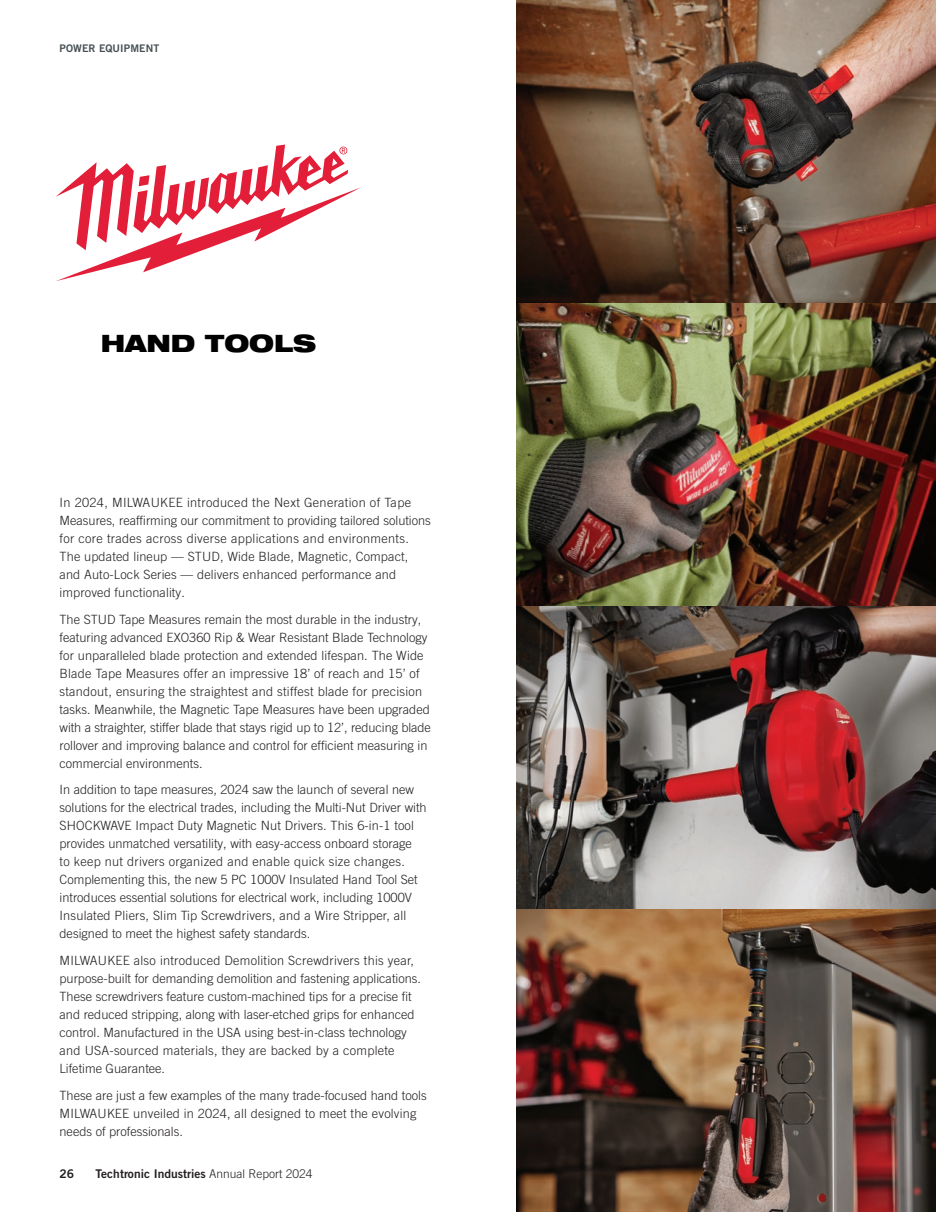
<style>
.page{position:relative;width:936px;height:1212px;background:#fff}
.page>*{position:absolute;margin:0;border:0;box-sizing:border-box;transform-origin:0 0}
.t1{font:900 expanded 24px "Helvetica Neue LT Std";color:#000}
.t2{font:300 12.75px/18px "Trade Gothic LT Pro";color:#231f20}
.t3{font:12px "Trade Gothic LT Pro Bd 2";color:#231f20}
.t4{font:10.5px "Trade Gothic LT Pro Bd 2";letter-spacing:.01em;color:#475153}
.s1{font-family:"Trade Gothic LT Pro";font-weight:300}
</style>
<div class="page">
<svg style="left:56px;top:145px;width:305px;height:136px"></svg>
<img style="left:516px;top:909px;width:419px;height:303px">
<svg style="left:516px;top:606px;width:419px;height:303px;background:#765e5b"></svg>
<img style="left:516px;top:303px;width:419px;height:303px">
<img style="left:516px;top:0;width:419px;height:303px">
<p class="t4" style="left:60px;top:42px;width:101px">POWER EQUIPMENT</p>
<h1 class="t1" style="left:101px;top:328px;width:217px">HAND TOOLS</h1>
<p class="t2" style="left:60px;top:494px;width:373px">In 2024, MILWAUKEE introduced the Next Generation of Tape Measures, reaffirming our commitment to providing tailored solutions for core trades across diverse applications and environments.<br>The updated lineup — STUD, Wide Blade, Magnetic, Compact, and Auto-Lock Series — delivers enhanced performance and improved functionality.</p>
<p class="t2" style="left:60px;top:610px;width:373px">The STUD Tape Measures remain the most durable in the industry, featuring advanced EXO360 Rip &amp; Wear Resistant Blade Technology for unparalleled blade protection and extended lifespan. The Wide Blade Tape Measures offer an impressive 18’ of reach and 15’ of standout, ensuring the straightest and stiffest blade for precision tasks. Meanwhile, the Magnetic Tape Measures have been upgraded with a straighter, stiffer blade that stays rigid up to 12’, reducing blade rollover and improving balance and control for efficient measuring in commercial environments.</p>
<p class="t2" style="left:60px;top:781px;width:368px">In addition to tape measures, 2024 saw the launch of several new solutions for the electrical trades, including the Multi-Nut Driver with SHOCKWAVE Impact Duty Magnetic Nut Drivers. This 6-in-1 tool provides unmatched versatility, with easy-access onboard storage<br>to keep nut drivers organized and enable quick size changes.<br>Complementing this, the new 5 PC 1000V Insulated Hand Tool Set introduces essential solutions for electrical work, including 1000V Insulated Pliers, Slim Tip Screwdrivers, and a Wire Stripper, all designed to meet the highest safety standards.</p>
<p class="t2" style="left:60px;top:951px;width:363px">MILWAUKEE also introduced Demolition Screwdrivers this year, purpose-built for demanding demolition and fastening applications.<br>These screwdrivers feature custom-machined tips for a precise fit and reduced stripping, along with laser-etched grips for enhanced control. Manufactured in the USA using best-in-class technology and USA-sourced materials, they are backed by a complete Lifetime Guarantee.</p>
<p class="t2" style="left:60px;top:1086px;width:368px">These are just a few examples of the many trade-focused hand tools<br>MILWAUKEE unveiled in 2024, all designed to meet the evolving needs of professionals.</p>
<p class="t3" style="left:60px;top:1166px;width:16px">26</p>
<p class="t3" style="left:95px;top:1166px;width:218px">Techtronic Industries <span class="s1">Annual Report 2024</span></p>
</div>
